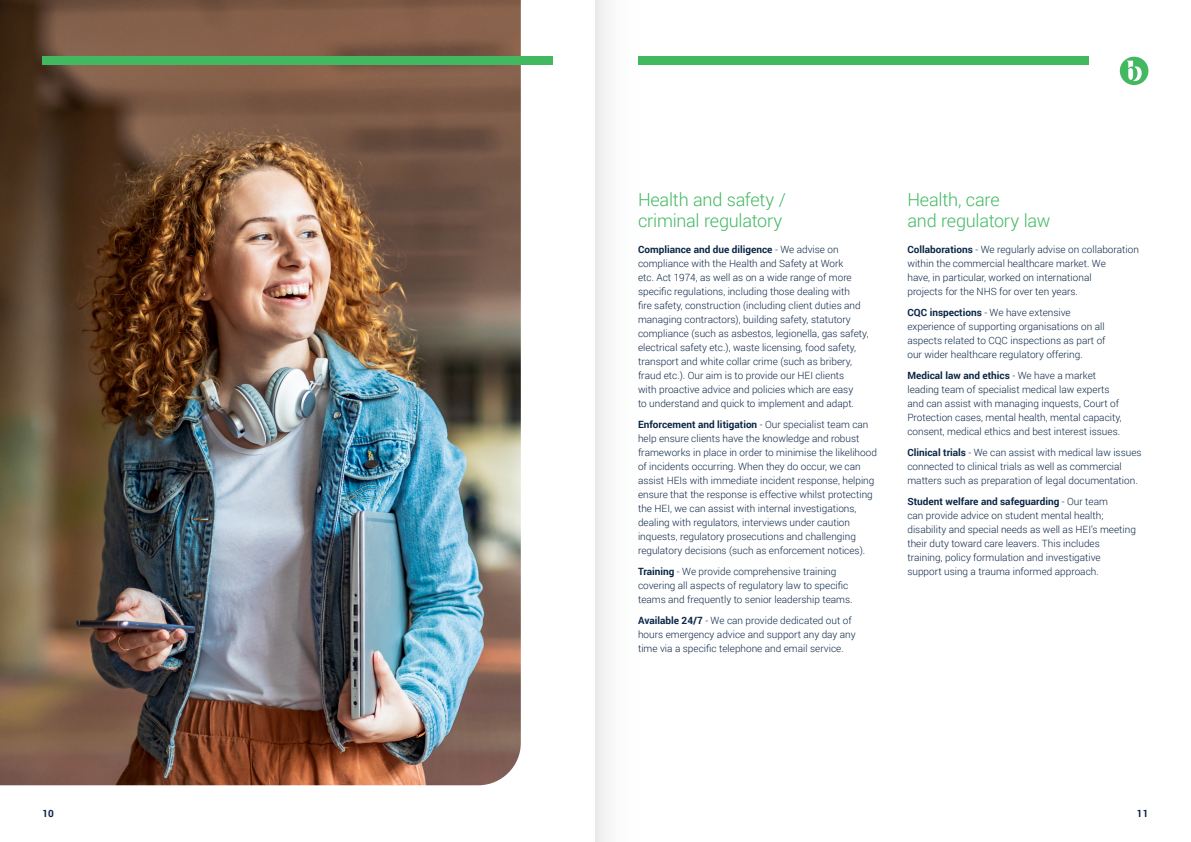
<style>
.page{position:relative;width:1191px;height:842px;background:#fff}
.page>*{position:absolute;margin:0;border:0;box-sizing:border-box;transform-origin:0 0}
.Subtitle{font:300 18px/21px "Roboto";letter-spacing:-.015em;color:#42b861}
.Body_Copy{font:300 10px/14px "Roboto";color:#0c2747}
.t1{font:700 10px "Roboto";color:#0c2747}
.s1{font-weight:700}
</style>
<div class="page">
<img style="left:0;top:0;width:521px;height:785px">
<svg style="left:1119px;top:57px;width:29px;height:28px"></svg>
<div style="left:638px;top:57px;width:451px;height:8px;background:#42b861"></div>
<div style="left:43px;top:57px;width:510px;height:8px;background:#42b861"></div>
<div style="left:595px;top:0;width:51px;height:842px;background:linear-gradient(to right,#f0f0f0,#fff)"></div>
<p class="Subtitle" style="left:638px;top:188px;width:149px">Health and safety / criminal regulatory</p>
<p class="Body_Copy" style="left:638px;top:242px;width:232px"><span class="s1">Compliance and due diligence</span> - We advise on compliance with the Health and Safety at Work<br>etc. Act 1974, as well as on a wide range of more specific regulations, including those dealing with<br>fire safety, construction (including client duties and managing contractors), building safety, statutory compliance (such as asbestos, legionella, gas safety, electrical safety etc.), waste licensing, food safety, transport and white collar crime (such as bribery, fraud etc.). Our aim is to provide our HEI clients<br>with proactive advice and policies which are easy<br>to understand and quick to implement and adapt.</p>
<p class="Body_Copy" style="left:638px;top:417px;width:240px"><span class="s1">Enforcement and litigation</span> - Our specialist team can help ensure clients have the knowledge and robust frameworks in place in order to minimise the likelihood of incidents occurring. When they do occur, we can assist HEIs with immediate incident response, helping ensure that the response is effective whilst protecting the HEI, we can assist with internal investigations, dealing with regulators, interviews under caution inquests, regulatory prosecutions and challenging regulatory decisions (such as enforcement notices).</p>
<p class="Body_Copy" style="left:638px;top:564px;width:216px"><span class="s1">Training</span> - We provide comprehensive training covering all aspects of regulatory law to specific teams and frequently to senior leadership teams.</p>
<p class="Body_Copy" style="left:638px;top:613px;width:219px"><span class="s1">Available 24/7</span> - We can provide dedicated out of hours emergency advice and support any day any time via a specific telephone and email service.</p>
<p class="Subtitle" style="left:907px;top:188px;width:144px">Health, care<br>and regulatory law</p>
<p class="Body_Copy" style="left:907px;top:242px;width:233px"><span class="s1">Collaborations</span> - We regularly advise on collaboration within the commercial healthcare market. We<br>have, in particular, worked on international<br>projects for the NHS for over ten years.</p>
<p class="Body_Copy" style="left:907px;top:305px;width:200px"><span class="s1">CQC inspections</span> - We have extensive experience of supporting organisations on all aspects related to CQC inspections as part of our wider healthcare regulatory offering.</p>
<p class="Body_Copy" style="left:907px;top:368px;width:216px"><span class="s1">Medical law and ethics</span> - We have a market leading team of specialist medical law experts and can assist with managing inquests, Court of Protection cases, mental health, mental capacity, consent, medical ethics and best interest issues.</p>
<p class="Body_Copy" style="left:907px;top:445px;width:236px"><span class="s1">Clinical trials</span> - We can assist with medical law issues connected to clinical trials as well as commercial matters such as preparation of legal documentation.</p>
<p class="Body_Copy" style="left:907px;top:494px;width:230px"><span class="s1">Student welfare and safeguarding</span> - Our team<br>can provide advice on student mental health; disability and special needs as well as HEI’s meeting their duty toward care leavers. This includes training, policy formulation and investigative support using a trauma informed approach.</p>
<p class="t1" style="left:43px;top:806px;width:13px">10</p>
<p class="t1" style="left:1137px;top:806px;width:13px">11</p>
</div>
